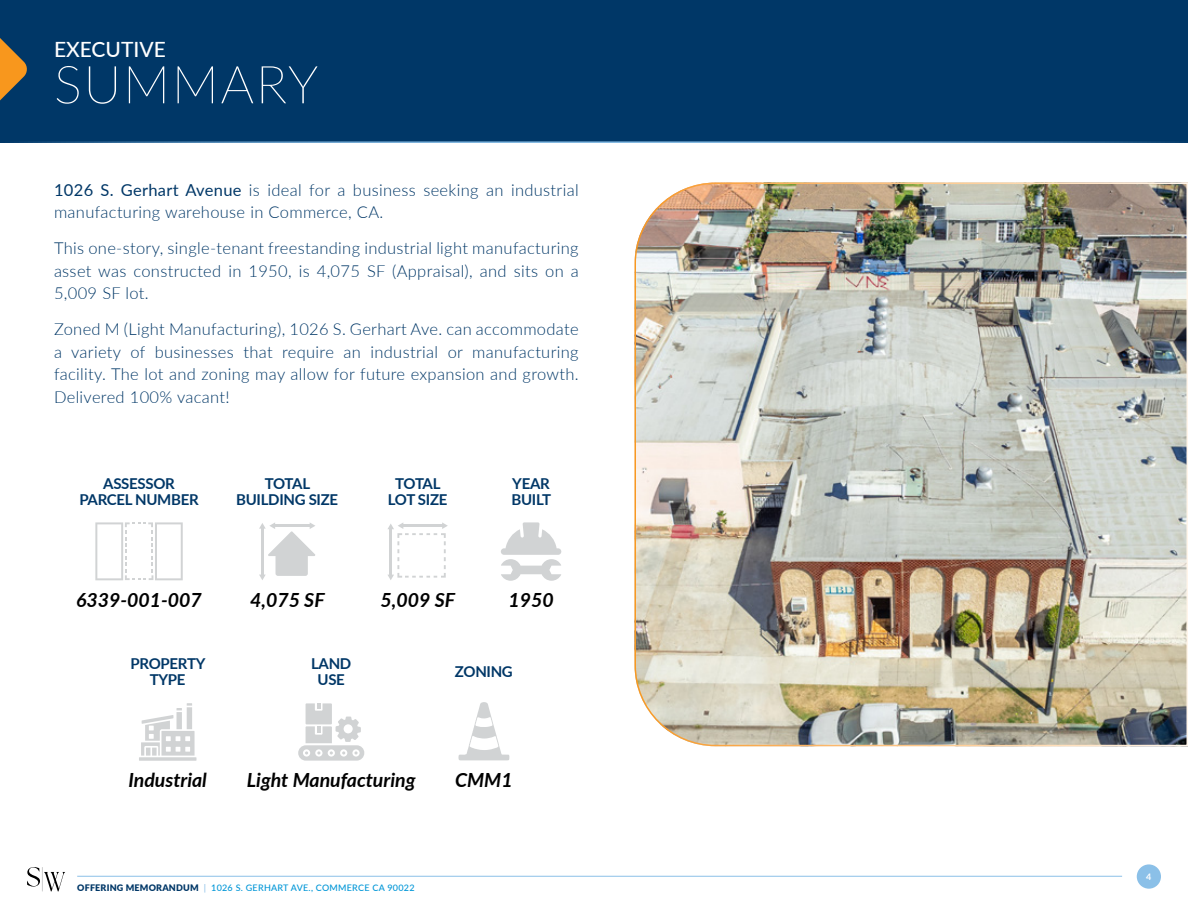
<style>
.page{position:relative;width:1188px;height:918px;background:#fff}
.page>*{position:absolute;margin:0;border:0;box-sizing:border-box;transform-origin:0 0}
.t1{font:100 52.5px "Lato";letter-spacing:.03em;color:#fff}
.t2{font:500 21px "Lato";color:#fff}
.t3{font:italic 700 19.5px "Lato";color:#000}
.t4{font:300 16.5px/22.5px "Lato";letter-spacing:.02em;color:#003767;text-align:justify}
.t5{font:700 15px/16.5px "Lato";letter-spacing:-.02em;color:#003767;text-align:center}
.t6{font:700 15px/16.5px "Lato";letter-spacing:-.045em;color:#003767;text-align:center}
.t7{font:500 9px "Lato";letter-spacing:.03em;color:#0096d7}
.t8{font:700 9px "Lato";color:#fff}
.s1{font-weight:400}
.s2{font-weight:900;color:#003767}
.s3{color:#8bc0e8}
</style>
<div class="page">
<hr style="left:77px;top:876px;width:1045px;height:1px;background:#8bc0e8">
<svg style="left:27px;top:867px;width:38px;height:24px"></svg>
<div style="left:1137px;top:864px;width:24px;height:25px;background:#8bc0e8;border-radius:50%"></div>
<div style="left:0;top:0;width:1188px;height:143px;background:#003767"></div>
<svg style="left:0;top:38px;width:27px;height:63px"></svg>
<hr style="left:0;top:141px;width:1188px;height:2px;background:#8bc0e8">
<svg style="left:458px;top:702px;width:51px;height:58px"></svg>
<svg style="left:259px;top:522px;width:56px;height:58px"></svg>
<svg style="left:388px;top:522px;width:60px;height:58px"></svg>
<svg style="left:95px;top:522px;width:88px;height:58px"></svg>
<svg style="left:501px;top:522px;width:60px;height:59px"></svg>
<svg style="left:298px;top:703px;width:66px;height:58px"></svg>
<svg style="left:139px;top:703px;width:57px;height:58px"></svg>
<img style="left:634px;top:182px;width:554px;height:565px">
<p class="t2" style="left:54px;top:34px;width:113px">EXECUTIVE</p>
<h1 class="t1" style="left:54px;top:49px;width:266px">SUMMARY</h1>
<p class="t4" style="left:54px;top:178px;width:526px"><span class="s1">1026 S. Gerhart Avenue</span> is ideal for a business seeking an industrial manufacturing warehouse in Commerce, CA.</p>
<p class="t4" style="left:54px;top:237px;width:526px">This one-story, single-tenant freestanding industrial light manufacturing asset was constructed in 1950, is 4,075 SF (Appraisal), and sits on a 5,009 SF lot.</p>
<p class="t4" style="left:54px;top:318px;width:526px">Zoned M (Light Manufacturing), 1026 S. Gerhart Ave. can accommodate a variety of businesses that require an industrial or manufacturing facility. The lot and zoning may allow for future expansion and growth.<br>Delivered 100% vacant!</p>
<p class="t5" style="left:79px;top:474px;width:121px">ASSESSOR<br>PARCEL NUMBER</p>
<p class="t5" style="left:236px;top:474px;width:103px">TOTAL<br>BUILDING SIZE</p>
<p class="t6" style="left:388px;top:474px;width:61px">TOTAL<br>LOT SIZE</p>
<p class="t5" style="left:511px;top:474px;width:41px;text-align:left">YEAR<br>BUILT</p>
<p class="t3" style="left:76px;top:586px;width:127px">6339-001-007</p>
<p class="t3" style="left:381px;top:586px;width:76px">5,009 SF</p>
<p class="t3" style="left:250px;top:586px;width:76px">4,075 SF</p>
<p class="t3" style="left:508px;top:586px;width:47px">1950</p>
<p class="t5" style="left:131px;top:654px;width:76px">PROPERTY<br>TYPE</p>
<p class="t3" style="left:128px;top:766px;width:80px">Industrial</p>
<p class="t5" style="left:311px;top:654px;width:42px">LAND<br>USE</p>
<p class="t3" style="left:247px;top:766px;width:170px">Light Manufacturing</p>
<p class="t7" style="left:77px;top:881px;width:339px"><span class="s2">OFFERING MEMORANDUM</span> <span class="s3">|</span> 1026 S. GERHART AVE., COMMERCE CA 90022</p>
<p class="t5" style="left:455px;top:663px;width:59px">ZONING</p>
<p class="t3" style="left:455px;top:766px;width:59px">CMM1</p>
<p class="t8" style="left:1146px;top:870px;width:7px">4</p>
</div>
